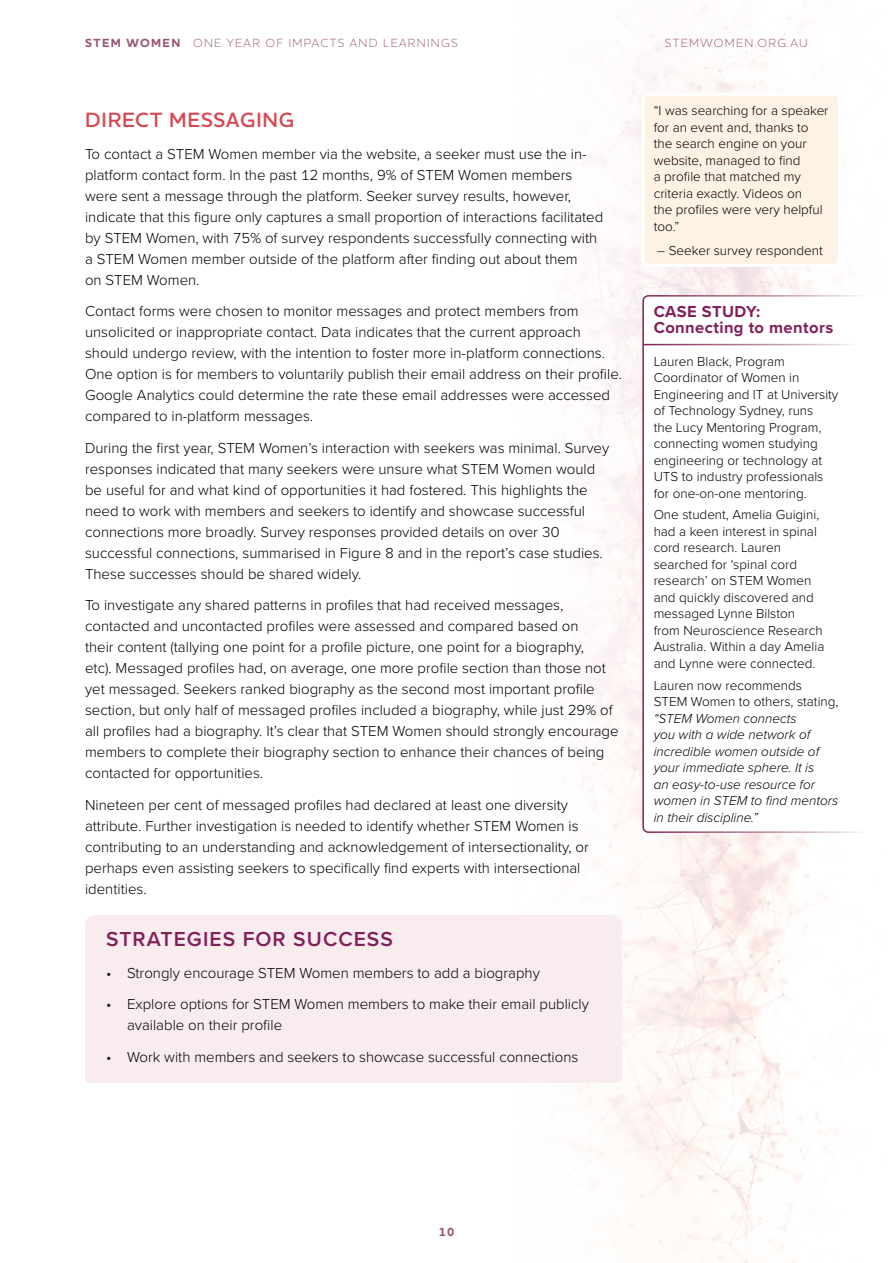
<style>
.page{position:relative;width:893px;height:1263px;background:#fff}
.page>*{position:absolute;margin:0;border:0;box-sizing:border-box;transform-origin:0 0}
.t1{font:600 21px "Proxima Nova";letter-spacing:.05em;color:#82205a}
.t2{font:600 21px "Houschka Pro";letter-spacing:.04em;color:#d64951}
.t3{font:700 16.5px/16.5px "Proxima Nova";letter-spacing:.025em;color:#82205a}
.t4{font:300 15px/21px "Proxima Nova";color:#000}
.t5{font:300 13.5px/16.5px "Proxima Nova";color:#000}
.t6{font:italic 300 13.5px/16.5px "Proxima Nova";color:#000}
.t7{font:300 12px "Houschka Pro";letter-spacing:.115em;color:#995476}
.t8{font:700 12px "Houschka Pro";color:#995476}
.s1{font-weight:700}
</style>
<div class="page">
<img style="left:578px;top:5px;width:255px;height:1258px">
<div style="left:85px;top:915px;width:537px;height:52px;background:#f8ecef;border-radius:10px"></div>
<div style="left:85px;top:946px;width:537px;height:53px;background:#f8ecef;border-radius:5px"></div>
<div style="left:85px;top:978px;width:537px;height:73px;background:#f8ecef;border-radius:5px"></div>
<div style="left:85px;top:1030px;width:537px;height:53px;background:#f8ecef;border-radius:5px"></div>
<svg style="left:642px;top:294px;width:218px;height:540px"></svg>
<hr style="left:643px;top:344px;width:250px;height:1px;background:#fff">
<div style="left:643px;top:94px;width:196px;height:171px;background:#fff1e4;border-radius:5px"></div>
<div style="left:642px;top:93px;width:199px;height:174px;border:3px solid #fff;border-radius:5px"></div>
<p class="t7" style="left:85px;top:35px;width:374px"><span class="s1">STEM WOMEN</span> ONE YEAR OF IMPACTS AND LEARNINGS</p>
<p class="t7" style="left:665px;top:35px;width:144px">STEMWOMEN.ORG.AU</p>
<h1 class="t2" style="left:85px;top:107px;width:211px">DIRECT MESSAGING</h1>
<p class="t4" style="left:85px;top:142px;width:520px">To contact a STEM Women member via the website, a seeker must use the in&shy;platform contact form. In the past 12 months, 9% of STEM Women members were sent a message through the platform. Seeker survey results, however, indicate that this figure only captures a small proportion of interactions facilitated by STEM Women, with 75% of survey respondents successfully connecting with a STEM Women member outside of the platform after finding out about them<br>on STEM Women.</p>
<p class="t4" style="left:85px;top:300px;width:538px">Contact forms were chosen to monitor messages and protect members from unsolicited or inappropriate contact. Data indicates that the current approach should undergo review, with the intention to foster more in-platform connections.<br>One option is for members to voluntarily publish their email address on their profile.<br>Google Analytics could determine the rate these email addresses were accessed compared to in-platform messages.</p>
<p class="t4" style="left:85px;top:436px;width:526px">During the first year, STEM Women’s interaction with seekers was minimal. Survey responses indicated that many seekers were unsure what STEM Women would be useful for and what kind of opportunities it had fostered. This highlights the need to work with members and seekers to identify and showcase successful connections more broadly. Survey responses provided details on over 30 successful connections, summarised in Figure 8 and in the report’s case studies.<br>These successes should be shared widely.</p>
<p class="t4" style="left:85px;top:594px;width:535px">To investigate any shared patterns in profiles that had received messages, contacted and uncontacted profiles were assessed and compared based on<br>their content (tallying one point for a profile picture, one point for a biography,<br>etc). Messaged profiles had, on average, one more profile section than those not yet messaged. Seekers ranked biography as the second most important profile section, but only half of messaged profiles included a biography, while just 29% of all profiles had a biography. It’s clear that STEM Women should strongly encourage members to complete their biography section to enhance their chances of being contacted for opportunities.</p>
<p class="t4" style="left:85px;top:793px;width:505px">Nineteen per cent of messaged profiles had declared at least one diversity attribute. Further investigation is needed to identify whether STEM Women is contributing to an understanding and acknowledgement of intersectionality, or perhaps even assisting seekers to specifically find experts with intersectional identities.</p>
<h1 class="t1" style="left:106px;top:924px;width:288px">STRATEGIES FOR SUCCESS</h1>
<p class="t4" style="left:106px;top:961px;width:435px">• Strongly encourage STEM Women members to add a biography</p>
<p class="t4" style="left:127px;top:993px;width:463px;text-indent:-21px">• Explore options for STEM Women members to make their email publicly available on their profile</p>
<p class="t4" style="left:106px;top:1045px;width:474px">• Work with members and seekers to showcase successful connections</p>
<p class="t5" style="left:654px;top:102px;width:176px">“I was searching for a speaker for an event and, thanks to the search engine on your website, managed to find<br>a profile that matched my criteria exactly. Videos on<br>the profiles were very helpful too.”</p>
<p class="t5" style="left:657px;top:241px;width:167px">– Seeker survey respondent</p>
<p class="t3" style="left:654px;top:303px;width:181px">CASE STUDY:<br>Connecting to mentors</p>
<p class="t5" style="left:654px;top:352px;width:186px">Lauren Black, Program<br>Coordinator of Women in<br>Engineering and IT at University of Technology Sydney, runs<br>the Lucy Mentoring Program, connecting women studying engineering or technology at<br>UTS to industry professionals for one-on-one mentoring.</p>
<p class="t5" style="left:654px;top:506px;width:172px">One student, Amelia Guigini, had a keen interest in spinal cord research. Lauren searched for ‘spinal cord research’ on STEM Women and quickly discovered and messaged Lynne Bilston from Neuroscience Research<br>Australia. Within a day Amelia and Lynne were connected.</p>
<p class="t5" style="left:654px;top:676px;width:186px">Lauren now recommends<br>STEM Women to others, stating,</p>
<p class="t6" style="left:654px;top:709px;width:186px">“STEM Women connects<br>you with a wide network of incredible women outside of your immediate sphere. It is<br>an easy-to-use resource for women in STEM to find mentors in their discipline.”</p>
<p class="t8" style="left:439px;top:1224px;width:17px">10</p>
</div>
